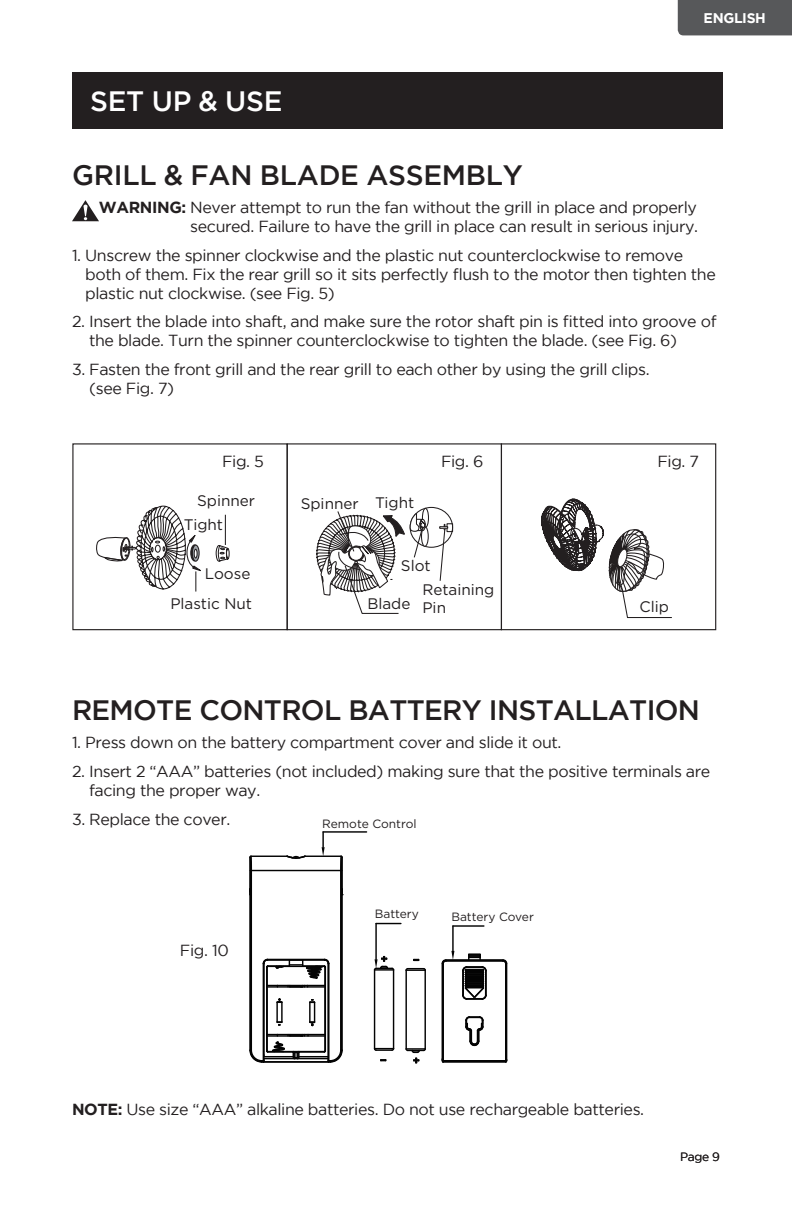
<style>
.page{position:relative;width:792px;height:1224px;background:#fff}
.page>*{position:absolute;margin:0;border:0;box-sizing:border-box;transform-origin:0 0}
.List_Style{font:500 28px "Gotham";letter-spacing:-.025em;color:#231f20}
.t1{font:500 28px "Gotham";letter-spacing:-.01em;color:#fff}
.List_Style-2{font:16px/19.2px "Gotham";letter-spacing:-.025em;color:#231f20}
.body_copy{font:16px "Gotham";letter-spacing:-.025em;color:#231f20}
.t2{font:15.2px/24px "Gotham";color:#231f20}
.t3{font:700 14px "Gotham";letter-spacing:-.025em;color:#fff}
.t4{font:12px "Gotham";color:#231f20}
.t5{font:12px "Gotham";color:#231f20}
.s1{font-weight:700}
</style>
<div class="page">
<div style="left:678px;top:0;width:114px;height:35px;background:#57585a"></div>
<div style="left:72px;top:443px;width:216px;height:187px;border:1px solid #231f20"></div>
<div style="left:287px;top:443px;width:215px;height:187px;border:1px solid #231f20"></div>
<div style="left:501px;top:443px;width:215px;height:187px;border:1px solid #231f20"></div>
<svg style="left:215px;top:515px;width:15px;height:47px"></svg>
<svg style="left:96px;top:505px;width:105px;height:86px"></svg>
<svg style="left:410px;top:507px;width:43px;height:40px"></svg>
<div style="left:410px;top:507px;width:43px;height:41px;border:1px solid #231f20;border-radius:50%"></div>
<div style="left:422px;top:508px;width:7px;height:20px;border:1px solid #231f20;border-radius:50%"></div>
<div style="left:446px;top:523px;width:7px;height:9px;border:1px solid #231f20"></div>
<svg style="left:316px;top:511px;width:132px;height:103px"></svg>
<svg style="left:541px;top:499px;width:131px;height:120px"></svg>
<div style="left:72px;top:73px;width:650px;height:56px;background:#231f20"></div>
<hr style="left:249px;top:857px;width:2px;height:32px;background:#030303">
<hr style="left:249px;top:895px;width:2px;height:155px;background:#030303">
<hr style="left:251px;top:871px;width:1px;height:179px;background:#030303">
<hr style="left:263px;top:964px;width:1px;height:93px;background:#030303">
<hr style="left:266px;top:967px;width:2px;height:84px;background:#030303">
<hr style="left:263px;top:1061px;width:66px;height:2px;background:#030303">
<hr style="left:443px;top:1061px;width:63px;height:2px;background:#030303">
<hr style="left:443px;top:1060px;width:63px;height:1px;background:#030303">
<hr style="left:264px;top:1058px;width:64px;height:1px;background:#030303">
<hr style="left:298px;top:1056px;width:30px;height:1px;background:#030303">
<hr style="left:299px;top:1051px;width:25px;height:2px;background:#030303">
<hr style="left:267px;top:1035px;width:58px;height:2px;background:#030303">
<hr style="left:267px;top:1034px;width:58px;height:1px;background:#030303">
<hr style="left:324px;top:967px;width:2px;height:84px;background:#030303">
<hr style="left:328px;top:964px;width:1px;height:97px;background:#030303">
<hr style="left:340px;top:871px;width:1px;height:179px;background:#030303">
<hr style="left:341px;top:857px;width:2px;height:32px;background:#030303">
<hr style="left:341px;top:894px;width:2px;height:156px;background:#030303">
<hr style="left:374px;top:970px;width:1px;height:79px;background:#030303">
<hr style="left:446px;top:960px;width:57px;height:2px;background:#030303">
<hr style="left:446px;top:959px;width:57px;height:2px;background:#030303">
<hr style="left:393px;top:970px;width:1px;height:79px;background:#030303">
<hr style="left:405px;top:970px;width:2px;height:79px;background:#030303">
<hr style="left:424px;top:970px;width:2px;height:79px;background:#030303">
<hr style="left:442px;top:964px;width:2px;height:97px;background:#030303">
<hr style="left:250px;top:870px;width:92px;height:1px;background:#030303">
<hr style="left:251px;top:856px;width:36px;height:1px;background:#030303">
<hr style="left:305px;top:856px;width:36px;height:1px;background:#030303">
<hr style="left:505px;top:964px;width:2px;height:96px;background:#030303">
<svg style="left:373px;top:1047px;width:22px;height:4px"></svg>
<svg style="left:465px;top:1016px;width:19px;height:31px"></svg>
<svg style="left:405px;top:967px;width:21px;height:5px"></svg>
<svg style="left:501px;top:959px;width:7px;height:6px"></svg>
<svg style="left:462px;top:966px;width:25px;height:34px"></svg>
<svg style="left:285px;top:855px;width:21px;height:4px"></svg>
<svg style="left:249px;top:855px;width:4px;height:17px"></svg>
<svg style="left:249px;top:889px;width:2px;height:7px"></svg>
<svg style="left:339px;top:855px;width:4px;height:17px"></svg>
<svg style="left:468px;top:954px;width:13px;height:6px"></svg>
<svg style="left:249px;top:1034px;width:60px;height:29px"></svg>
<svg style="left:262px;top:958px;width:68px;height:31px"></svg>
<svg style="left:323px;top:1049px;width:20px;height:14px"></svg>
<svg style="left:405px;top:1047px;width:21px;height:16px"></svg>
<svg style="left:413px;top:959px;width:6px;height:2px"></svg>
<svg style="left:380px;top:1059px;width:6px;height:2px"></svg>
<hr style="left:281px;top:1002px;width:2px;height:20px;background:#030303">
<svg style="left:276px;top:998px;width:7px;height:6px"></svg>
<hr style="left:276px;top:1002px;width:2px;height:20px;background:#030303">
<svg style="left:276px;top:1021px;width:7px;height:5px"></svg>
<svg style="left:309px;top:999px;width:7px;height:27px"></svg>
<svg style="left:373px;top:956px;width:22px;height:15px"></svg>
<hr style="left:375px;top:924px;width:2px;height:35px;background:#030303">
<svg style="left:376px;top:923px;width:25px;height:1px"></svg>
<svg style="left:441px;top:951px;width:13px;height:14px"></svg>
<hr style="left:452px;top:926px;width:2px;height:25px;background:#030303">
<hr style="left:453px;top:925px;width:31px;height:2px;background:#030303">
<svg style="left:322px;top:832px;width:3px;height:24px"></svg>
<hr style="left:323px;top:831px;width:44px;height:2px;background:#030303">
<svg style="left:72px;top:200px;width:27px;height:21px"></svg>
<p class="t1" style="left:90px;top:85px;width:194px">SET UP &amp; USE</p>
<p class="t3" style="left:704px;top:10px;width:64px">ENGLISH</p>
<p class="List_Style" style="left:72px;top:159px;width:452px">GRILL &amp; FAN BLADE ASSEMBLY</p>
<p class="List_Style-2" style="left:99px;top:198px;width:601px;text-align:right"><span class="s1">WARNING:</span> Never attempt to run the fan without the grill in place and properly secured. Failure to have the grill in place can result in serious injury.</p>
<p class="List_Style-2" style="left:85px;top:245px;width:632px;text-indent:-13px">1. Unscrew the spinner clockwise and the plastic nut counterclockwise to remove both of them. Fix the rear grill so it sits perfectly flush to the motor then tighten the plastic nut clockwise. (see Fig. 5)</p>
<p class="List_Style-2" style="left:89px;top:312px;width:629px;text-indent:-17px">2. Insert the blade into shaft, and make sure the rotor shaft pin is fitted into groove of the blade. Turn the spinner counterclockwise to tighten the blade. (see Fig. 6)</p>
<p class="List_Style-2" style="left:89px;top:359px;width:562px;text-indent:-17px">3. Fasten the front grill and the rear grill to each other by using the grill clips. (see Fig. 7)</p>
<p class="body_copy" style="left:222px;top:452px;width:43px">Fig. 5</p>
<p class="body_copy" style="left:441px;top:452px;width:44px">Fig. 6</p>
<p class="body_copy" style="left:657px;top:452px;width:43px">Fig. 7</p>
<p class="t2" style="left:184px;top:488px;width:73px;text-indent:13px">Spinner<br>Tight</p>
<p class="t2" style="left:170px;top:558px;width:83px;line-height:30px;text-align:right">Loose<br>Plastic Nut</p>
<p class="t2" style="left:301px;top:491px;width:115px">Spinner Tight</p>
<p class="t2" style="left:401px;top:553px;width:31px">Slot</p>
<p class="t2" style="left:367px;top:591px;width:45px">Blade</p>
<p class="t2" style="left:422px;top:580px;width:74px;line-height:18.4px">Retaining<br>Pin</p>
<p class="t2" style="left:640px;top:594px;width:31px">Clip</p>
<p class="List_Style" style="left:72px;top:694px;width:630px">REMOTE CONTROL BATTERY INSTALLATION</p>
<p class="List_Style-2" style="left:72px;top:733px;width:491px">1. Press down on the battery compartment cover and slide it out.</p>
<p class="List_Style-2" style="left:89px;top:761px;width:623px;text-indent:-17px">2. Insert 2 “AAA” batteries (not included) making sure that the positive terminals are facing the proper way.</p>
<p class="List_Style-2" style="left:72px;top:809px;width:160px">3. Replace the cover.</p>
<p class="t4" style="left:322px;top:816px;width:96px">Remote Control</p>
<p class="body_copy" style="left:180px;top:941px;width:50px">Fig. 10</p>
<p class="t4" style="left:375px;top:906px;width:46px">Battery</p>
<p class="t4" style="left:451px;top:909px;width:84px">Battery Cover</p>
<p class="List_Style-2" style="left:72px;top:1099px;width:574px"><span class="s1">NOTE:</span> Use size “AAA” alkaline batteries. Do not use rechargeable batteries.</p>
<p class="t5" style="left:680px;top:1150px;width:41px">Page 9</p>
</div>
